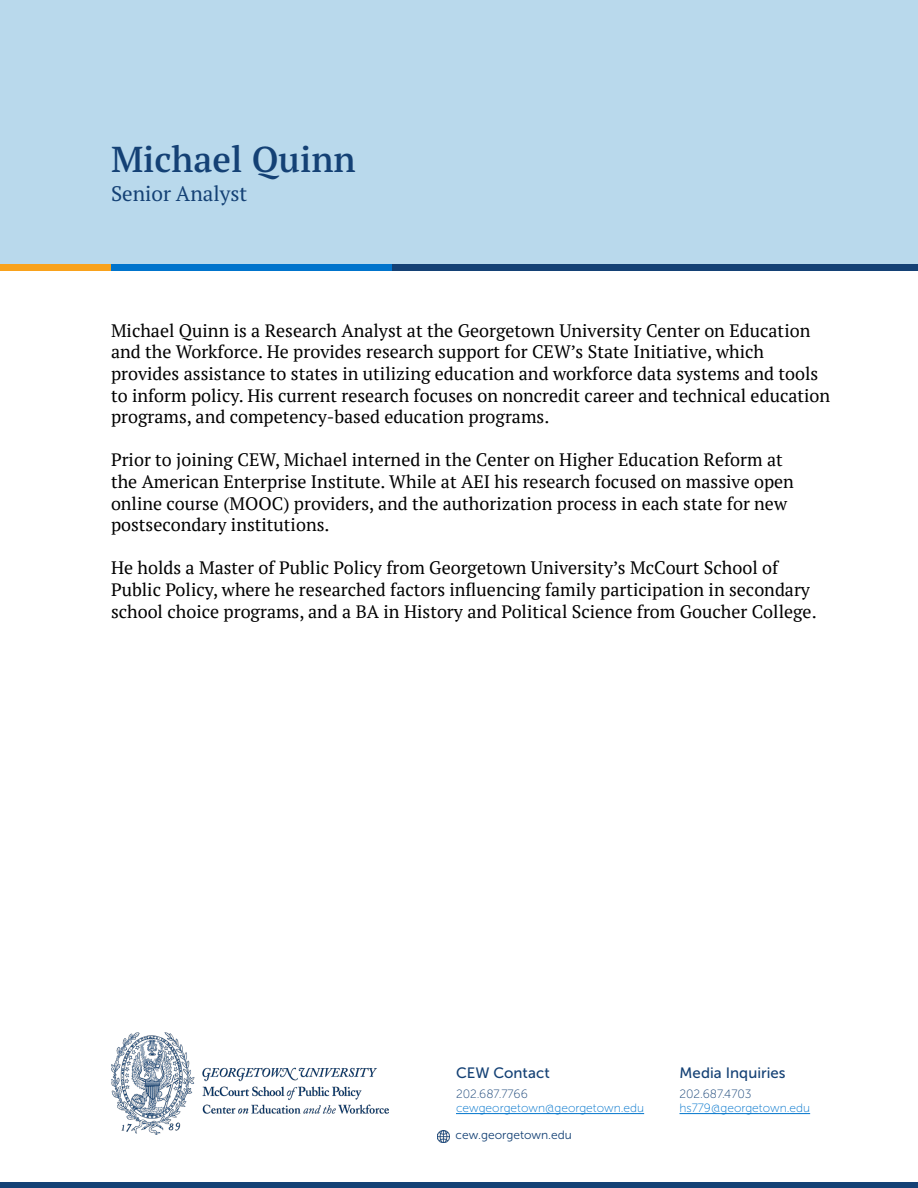
<style>
.page{position:relative;width:918px;height:1188px;background:#fff}
.page>*{position:absolute;margin:0;border:0;box-sizing:border-box;transform-origin:0 0}
.t1{font:600 36px "PT Serif Pro";color:#144175}
.t2{font:21px "PT Serif Pro";color:#144175}
.t3{font:18px/21.6px "PT Serif";color:#000}
.t4{font:15px "Museo Sans 500";letter-spacing:.005em;color:#144175}
.t5{font:12px "Museo Sans 100";color:#0074cc}
.t6{font:12px "Museo Sans 100";color:#144175}
.t7{font:12px "Museo Sans 300";color:#144175}
</style>
<div class="page">
<div style="left:0;top:0;width:918px;height:271px;background:#b9d9ec"></div>
<div style="left:4px;top:264px;width:914px;height:7px;background:#144175"></div>
<div style="left:0;top:264px;width:392px;height:7px;background:#0074cc"></div>
<div style="left:0;top:264px;width:111px;height:7px;background:#f9a21c"></div>
<img style="left:111px;top:1033px;width:277px;height:102px">
<hr style="left:456px;top:1113px;width:188px;height:1px;background:#0074cc">
<hr style="left:680px;top:1113px;width:130px;height:1px;background:#0074cc">
<svg style="left:438px;top:1130px;width:12px;height:12px"></svg>
<div style="left:1px;top:1182px;width:917px;height:6px;background:#144175"></div>
<h1 class="t1" style="left:111px;top:136px;width:246px">Michael Quinn</h1>
<p class="t2" style="left:111px;top:180px;width:138px">Senior Analyst</p>
<p class="t3" style="left:111px;top:319px;width:721px">Michael Quinn is a Research Analyst at the Georgetown University Center on Education and the Workforce. He provides research support for CEW’s State Initiative, which provides assistance to states in utilizing education and workforce data systems and tools to inform policy. His current research focuses on noncredit career and technical education programs, and competency-based education programs.</p>
<p class="t3" style="left:111px;top:449px;width:685px">Prior to joining CEW, Michael interned in the Center on Higher Education Reform at the American Enterprise Institute. While at AEI his research focused on massive open online course (MOOC) providers, and the authorization process in each state for new postsecondary institutions.</p>
<p class="t3" style="left:111px;top:557px;width:707px">He holds a Master of Public Policy from Georgetown University’s McCourt School of<br>Public Policy, where he researched factors influencing family participation in secondary school choice programs, and a BA in History and Political Science from Goucher College.</p>
<p class="t4" style="left:456px;top:1064px;width:95px">CEW Contact</p>
<p class="t4" style="left:680px;top:1064px;width:108px">Media Inquiries</p>
<p class="t6" style="left:456px;top:1088px;width:73px">202.687.7766</p>
<p class="t5" style="left:456px;top:1102px;width:190px">cewgeorgetown@georgetown.edu</p>
<p class="t7" style="left:455px;top:1129px;width:118px">cew.georgetown.edu</p>
<p class="t6" style="left:680px;top:1088px;width:74px">202.687.4703</p>
<p class="t5" style="left:680px;top:1102px;width:132px">hs779@georgetown.edu</p>
</div>
